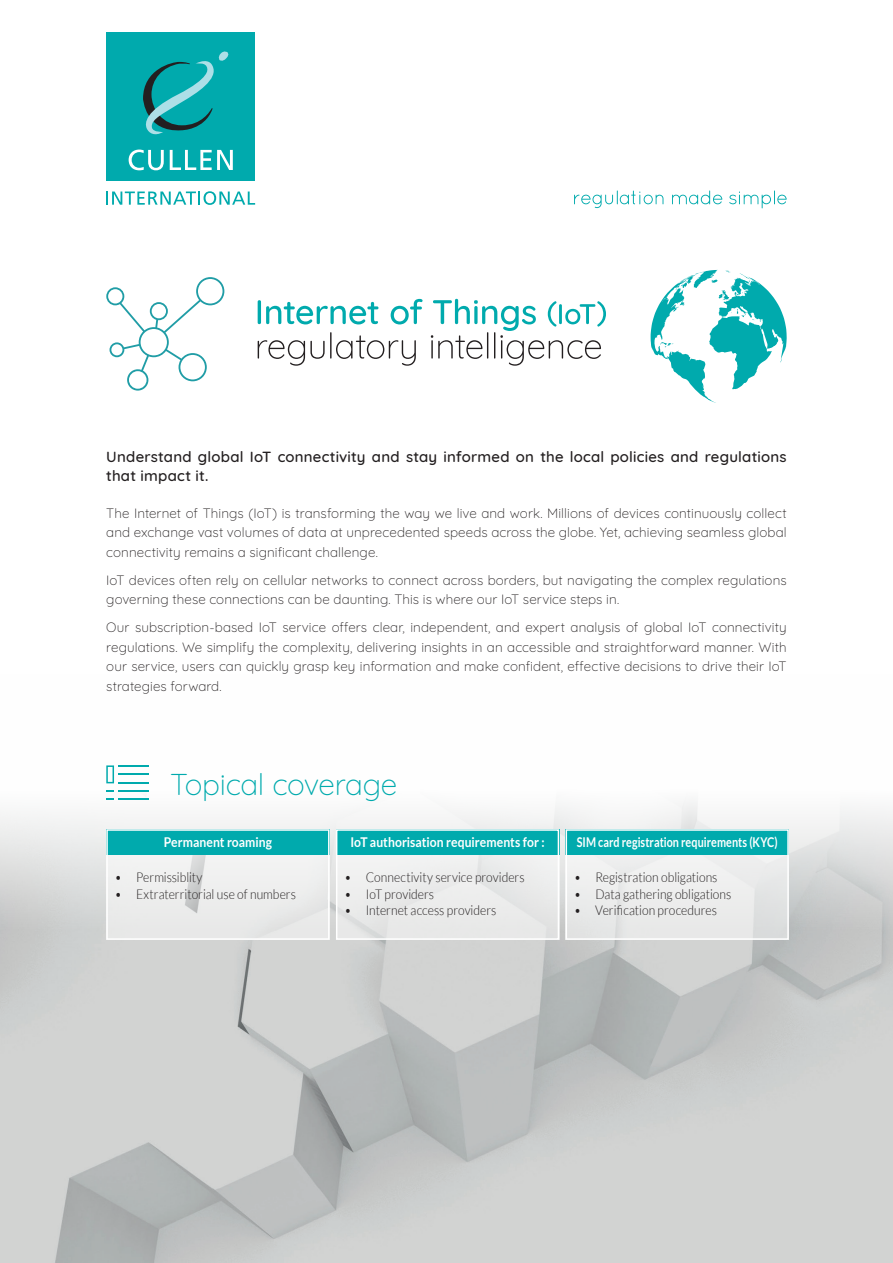
<style>
.page{position:relative;width:893px;height:1263px;background:#fff}
.page>*{position:absolute;margin:0;border:0;box-sizing:border-box;transform-origin:0 0}
.t1{font:300 30px "Quicksand";letter-spacing:-.015em;color:#00aaad}
.t2{font:500 15px/19.5px "Quicksand";letter-spacing:.015em;color:#231f20}
.t3{font:300 13.5px/19.5px "Quicksand";letter-spacing:.005em;color:#231f20;text-align:justify}
.t4{font:300 13.5px "Lato";color:#231f20;scale:.9 1}
.t5{font:700 13.5px "Lato";color:#fff;scale:.9 1}
.t6{font:700 13.5px "Lato";color:#fff;scale:.8 1}
</style>
<div class="page">
<img style="left:0;top:766px;width:893px;height:497px">
<div style="left:106px;top:846px;width:224px;height:94px;background:#ecedec"></div>
<div style="left:336px;top:846px;width:223px;height:94px;background:#eaebeb"></div>
<div style="left:566px;top:846px;width:223px;height:94px;background:#ebecec"></div>
<div style="left:106px;top:829px;width:224px;height:26px;background:#00aaad"></div>
<div style="left:106px;top:829px;width:224px;height:111px;border:2px solid #fff"></div>
<svg style="left:106px;top:765px;width:8px;height:18px"></svg>
<hr style="left:118px;top:765px;width:31px;height:2px;background:#00aaad">
<hr style="left:118px;top:774px;width:31px;height:1px;background:#00aaad">
<hr style="left:118px;top:782px;width:31px;height:1px;background:#00aaad">
<hr style="left:118px;top:790px;width:31px;height:1px;background:#00aaad">
<svg style="left:106px;top:798px;width:8px;height:2px"></svg>
<hr style="left:118px;top:798px;width:31px;height:2px;background:#00aaad">
<svg style="left:574px;top:190px;width:213px;height:18px"></svg>
<svg style="left:106px;top:191px;width:149px;height:14px"></svg>
<div style="left:106px;top:32px;width:149px;height:149px;background:#00aaad"></div>
<svg style="left:143px;top:51px;width:86px;height:84px"></svg>
<svg style="left:129px;top:150px;width:35px;height:20px"></svg>
<svg style="left:170px;top:150px;width:63px;height:20px"></svg>
<svg style="left:106px;top:277px;width:118px;height:114px"></svg>
<svg style="left:651px;top:270px;width:136px;height:133px"></svg>
<svg style="left:258px;top:299px;width:348px;height:67px"></svg>
<div style="left:336px;top:829px;width:223px;height:26px;background:#00aaad"></div>
<div style="left:336px;top:829px;width:223px;height:111px;border:2px solid #fff"></div>
<div style="left:566px;top:829px;width:223px;height:26px;background:#00aaad"></div>
<div style="left:566px;top:829px;width:223px;height:111px;border:2px solid #fff"></div>
<p class="t2" style="left:106px;top:445px;width:682px">Understand global IoT connectivity and stay informed on the local policies and regulations that impact it.</p>
<p class="t3" style="left:106px;top:502px;width:682px">The Internet of Things (IoT) is transforming the way we live and work. Millions of devices continuously collect and exchange vast volumes of data at unprecedented speeds across the globe. Yet, achieving seamless global connectivity remains a significant challenge.</p>
<p class="t3" style="left:106px;top:568px;width:682px">IoT devices often rely on cellular networks to connect across borders, but navigating the complex regulations governing these connections can be daunting. This is where our IoT service steps in.</p>
<p class="t3" style="left:106px;top:616px;width:682px">Our subscription-based IoT service offers clear, independent, and expert analysis of global IoT connectivity regulations. We simplify the complexity, delivering insights in an accessible and straightforward manner. With our service, users can quickly grasp key information and make confident, effective decisions to drive their IoT strategies forward.</p>
<h1 class="t1" style="left:170px;top:761px;width:229px">Topical coverage</h1>
<p class="t5" style="left:164px;top:835px;width:122px">Permanent roaming</p>
<p class="t4" style="left:115px;top:870px;width:99px">• Permissiblity</p>
<p class="t4" style="left:115px;top:886px;width:203px">• Extraterritorial use of numbers</p>
<p class="t5" style="left:350px;top:835px;width:217px">IoT authorisation requirements for :</p>
<p class="t4" style="left:344px;top:870px;width:202px">• Connectivity service providers</p>
<p class="t4" style="left:344px;top:886px;width:101px">• IoT providers</p>
<p class="t4" style="left:344px;top:903px;width:170px">• Internet access providers</p>
<p class="t6" style="left:577px;top:835px;width:253px">SIM card registration requirements (KYC)</p>
<p class="t4" style="left:574px;top:870px;width:161px">• Registration obligations</p>
<p class="t4" style="left:574px;top:886px;width:176px">• Data gathering obligations</p>
<p class="t4" style="left:574px;top:903px;width:160px">• Verification procedures</p>
</div>
